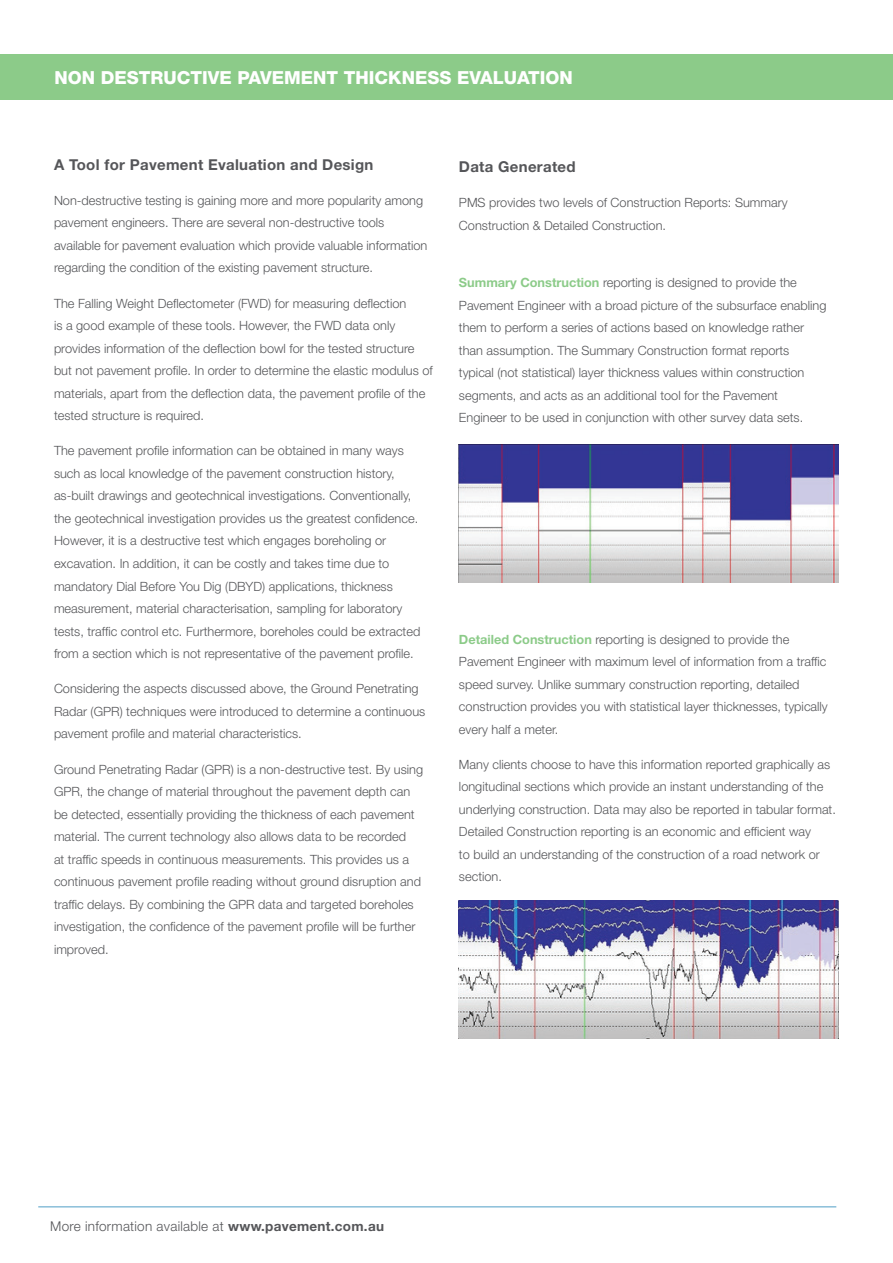
<style>
.page{position:relative;width:893px;height:1263px;background:#fff}
.page>*{position:absolute;margin:0;border:0;box-sizing:border-box;transform-origin:0 0}
.t1{font:800 18px "Helvetica Neue LT Std";color:#fff}
.t2{font:700 15px "Helvetica Neue LT Std";letter-spacing:.02em;color:#555659}
.t3{font:300 13.5px "Helvetica Neue LT Std";letter-spacing:.02em;color:#555659}
.t4{font:300 12.75px/22.5px "Helvetica Neue LT Std";color:#555659}
.s1{font-weight:700;color:#8ccb89}
.s2{font-weight:700}
</style>
<div class="page">
<img style="left:459px;top:444px;width:380px;height:139px">
<img style="left:459px;top:900px;width:379px;height:138px">
<div style="left:0;top:54px;width:893px;height:46px;background:#8ccb89"></div>
<hr style="left:38px;top:1206px;width:798px;height:1px;background:#4f9ec6">
<h1 class="t1" style="left:55px;top:66px;width:520px">NON DESTRUCTIVE PAVEMENT THICKNESS EVALUATION</h1>
<p class="t2" style="left:54px;top:155px;width:321px">A Tool for Pavement Evaluation and Design</p>
<p class="t4" style="left:54px;top:189px;width:375px">Non-destructive testing is gaining more and more popularity among pavement engineers. There are several non-destructive tools available for pavement evaluation which provide valuable information regarding the condition of the existing pavement structure.</p>
<p class="t4" style="left:54px;top:292px;width:380px">The Falling Weight Deflectometer (FWD) for measuring deflection<br>is a good example of these tools. However, the FWD data only provides information of the deflection bowl for the tested structure but not pavement profile. In order to determine the elastic modulus of materials, apart from the deflection data, the pavement profile of the tested structure is required.</p>
<p class="t4" style="left:54px;top:439px;width:368px">The pavement profile information can be obtained in many ways such as local knowledge of the pavement construction history, as-built drawings and geotechnical investigations. Conventionally, the geotechnical investigation provides us the greatest confidence.<br>However, it is a destructive test which engages boreholing or excavation. In addition, it can be costly and takes time due to mandatory Dial Before You Dig (DBYD) applications, thickness measurement, material characterisation, sampling for laboratory tests, traffic control etc. Furthermore, boreholes could be extracted from a section which is not representative of the pavement profile.</p>
<p class="t4" style="left:54px;top:677px;width:373px">Considering the aspects discussed above, the Ground Penetrating<br>Radar (GPR) techniques were introduced to determine a continuous pavement profile and material characteristics.</p>
<p class="t4" style="left:54px;top:757px;width:371px">Ground Penetrating Radar (GPR) is a non-destructive test. By using GPR, the change of material throughout the pavement depth can be detected, essentially providing the thickness of each pavement material. The current technology also allows data to be recorded<br>at traffic speeds in continuous measurements. This provides us a continuous pavement profile reading without ground disruption and traffic delays. By combining the GPR data and targeted boreholes investigation, the confidence of the pavement profile will be further improved.</p>
<p class="t2" style="left:459px;top:157px;width:118px">Data Generated</p>
<p class="t4" style="left:459px;top:191px;width:330px">PMS provides two levels of Construction Reports: Summary<br>Construction &amp; Detailed Construction.</p>
<p class="t4" style="left:459px;top:271px;width:369px"><span class="s1">Summary Construction</span> reporting is designed to provide the Pavement Engineer with a broad picture of the subsurface enabling them to perform a series of actions based on knowledge rather than assumption. The Summary Construction format reports typical (not statistical) layer thickness values within construction segments, and acts as an additional tool for the Pavement Engineer to be used in conjunction with other survey data sets.</p>
<p class="t4" style="left:459px;top:628px;width:370px"><span class="s1">Detailed Construction</span> reporting is designed to provide the Pavement Engineer with maximum level of information from a traffic speed survey. Unlike summary construction reporting, detailed construction provides you with statistical layer thicknesses, typically every half a meter.</p>
<p class="t4" style="left:459px;top:753px;width:378px">Many clients choose to have this information reported graphically as longitudinal sections which provide an instant understanding of the underlying construction. Data may also be reported in tabular format.<br>Detailed Construction reporting is an economic and efficient way<br>to build an understanding of the construction of a road network or section.</p>
<p class="t3" style="left:50px;top:1218px;width:335px">More information available at <span class="s2">www.pavement.com.au</span></p>
</div>
